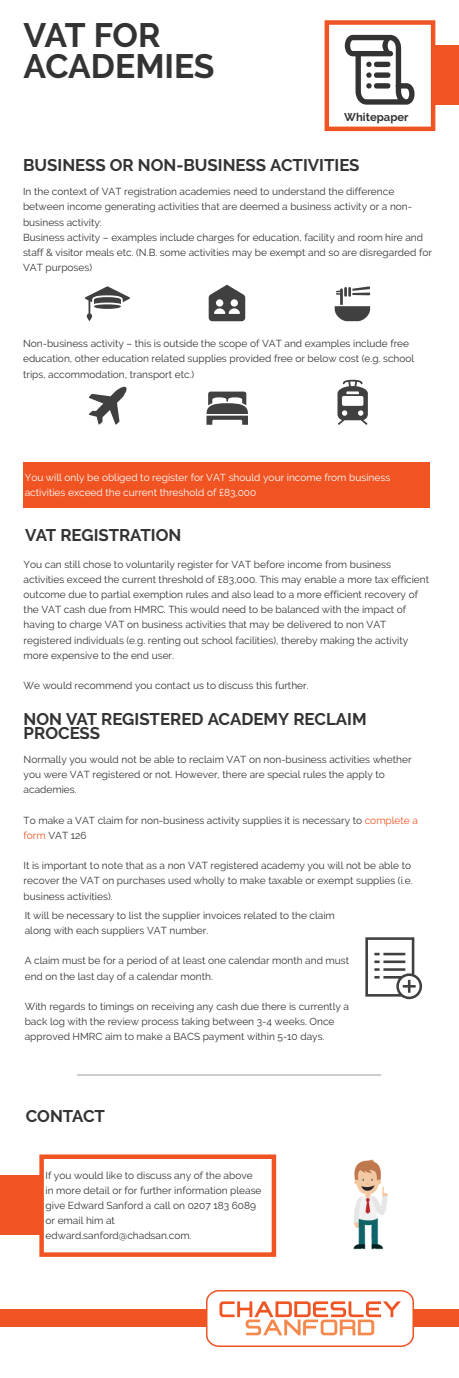
<style>
.page{position:relative;width:459px;height:1378px;background:#fff}
.page>*{position:absolute;margin:0;border:0;box-sizing:border-box;transform-origin:0 0}
.t1{font:700 33.75px/30.4px "Raleway";letter-spacing:-.005em;color:#333}
.t2{font:700 16.88px/14.6px "Raleway";color:#333}
.t3{font:700 11.25px "Raleway";color:#333}
.t4{font:10.12px/15.1px "Raleway";color:#333}
.t5{font:10.12px/15.1px "Raleway";color:#fff}
.s1{color:#f05423}
</style>
<div class="page">
<div style="left:325px;top:20px;width:110px;height:111px;border:4px solid #f05423"></div>
<div style="left:435px;top:46px;width:24px;height:59px;background:#f05423"></div>
<svg style="left:345px;top:35px;width:70px;height:70px"></svg>
<hr style="left:78px;top:1074px;width:303px;height:1px;background:#ccc">
<div style="left:0;top:1309px;width:459px;height:17px;background:#f05423"></div>
<img style="left:206px;top:1290px;width:207px;height:57px">
<img style="left:353px;top:1159px;width:35px;height:91px">
<svg style="left:85px;top:286px;width:45px;height:35px"></svg>
<svg style="left:335px;top:286px;width:35px;height:35px"></svg>
<svg style="left:209px;top:285px;width:36px;height:36px"></svg>
<svg style="left:338px;top:380px;width:30px;height:45px"></svg>
<svg style="left:89px;top:387px;width:38px;height:38px"></svg>
<svg style="left:206px;top:392px;width:42px;height:33px"></svg>
<svg style="left:365px;top:937px;width:57px;height:62px"></svg>
<div style="left:39px;top:1154px;width:237px;height:103px;border:5px solid #f05423"></div>
<div style="left:0;top:1175px;width:40px;height:59px;background:#f05423"></div>
<div style="left:23px;top:462px;width:406px;height:45px;background:#f05423"></div>
<h1 class="t1" style="left:24px;top:20px;width:193px">VAT FOR<br>ACADEMIES</h1>
<p class="t3" style="left:344px;top:111px;width:66px">Whitepaper</p>
<h2 class="t2" style="left:23px;top:158px;width:338px">BUSINESS OR NON-BUSINESS ACTIVITIES</h2>
<p class="t4" style="left:23px;top:184px;width:410px">In the context of VAT registration academies need to understand the difference between income generating activities that are deemed a business activity or a non&shy;business activity:<br>Business activity – examples include charges for education, facility and room hire and staff &amp; visitor meals etc. (N.B. some activities may be exempt and so are disregarded for VAT purposes)</p>
<p class="t4" style="left:23px;top:336px;width:393px">Non-business activity – this is outside the scope of VAT and examples include free education, other education related supplies provided free or below cost (e.g. school trips, accommodation, transport etc.)</p>
<p class="t5" style="left:25px;top:470px;width:367px">You will only be obliged to register for VAT should your income from business activities exceed the current threshold of £83,000</p>
<h2 class="t2" style="left:25px;top:528px;width:158px">VAT REGISTRATION</h2>
<p class="t4" style="left:24px;top:556px;width:407px">You can still chose to voluntarily register for VAT before income from business activities exceed the current threshold of £83,000. This may enable a more tax efficient outcome due to partial exemption rules and also lead to a more efficient recovery of the VAT cash due from HMRC. This would need to be balanced with the impact of having to charge VAT on business activities that may be delivered to non VAT registered individuals (e.g. renting out school facilities), thereby making the activity more expensive to the end user.</p>
<p class="t4" style="left:24px;top:678px;width:287px">We would recommend you contact us to discuss this further.</p>
<h2 class="t2" style="left:24px;top:711px;width:345px">NON VAT REGISTERED ACADEMY RECLAIM<br>PROCESS</h2>
<p class="t4" style="left:24px;top:752px;width:389px">Normally you would not be able to reclaim VAT on non-business activities whether you were VAT registered or not. However, there are special rules the apply to academies.</p>
<p class="t4" style="left:24px;top:812px;width:396px">To make a VAT claim for non-business activity supplies it is necessary to <span class="s1">complete a form</span> VAT 126</p>
<p class="t4" style="left:24px;top:858px;width:391px">It is important to note that as a non VAT registered academy you will not be able to recover the VAT on purchases used wholly to make taxable or exempt supplies (i.e. business activities).</p>
<p class="t4" style="left:25px;top:907px;width:312px">It will be necessary to list the supplier invoices related to the claim along with each suppliers VAT number.</p>
<p class="t4" style="left:25px;top:953px;width:326px">A claim must be for a period of at least one calendar month and must end on the last day of a calendar month.</p>
<p class="t4" style="left:25px;top:999px;width:326px">With regards to timings on receiving any cash due there is currently a back log with the review process taking between 3-4 weeks. Once approved HMRC aim to make a BACS payment within 5-10 days.</p>
<h2 class="t2" style="left:26px;top:1108px;width:81px">CONTACT</h2>
<p class="t4" style="left:46px;top:1167px;width:218px">If you would like to discuss any of the above in more detail or for further information please give Edward Sanford a call on 0207 183 6089 or email him at edward.sanford@chadsan.com.</p>
</div>
